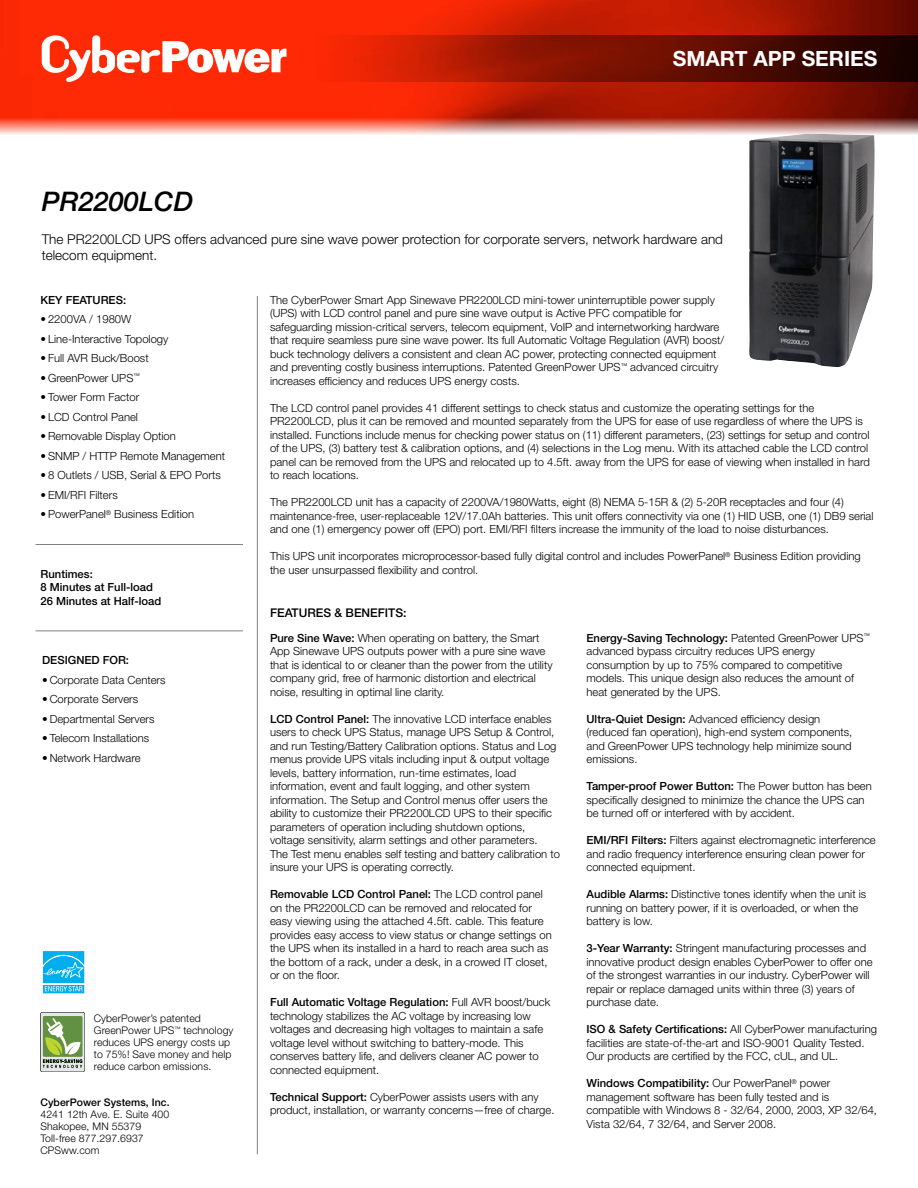
<style>
.page{position:relative;width:918px;height:1188px;background:#fff}
.page>*{position:absolute;margin:0;border:0;box-sizing:border-box;transform-origin:0 0}
.Product_Name{font:italic 500 27px "Helvetica Neue LT Std";color:#000}
.t1{font:700 21px "Helvetica Neue LT Std";color:#fff}
.Product_Descriptor{font:300 13.5px/16.2px "Helvetica Neue LT Std";color:#000}
.Feat____Ben__Header{font:500 12px "Helvetica Neue LT Std";color:#000}
.Paragraph{font:300 11.25px/13.5px "Helvetica Neue LT Std";color:#000}
.Runtime{font:500 11.25px/13.5px "Helvetica Neue LT Std";color:#000}
.Bulletted_Header{font:500 11.25px "Helvetica Neue LT Std";color:#000}
.GreenPower_Tag{font:300 10.5px/12px "Helvetica Neue LT Std";letter-spacing:.005em;color:#000}
.GreenPower_Tag-2{font:500 10.5px "Helvetica Neue LT Std";letter-spacing:.005em;color:#000}
.s1{font-weight:500}
</style>
<div class="page">
<img style="left:0;top:0;width:918px;height:135px">
<svg style="left:42px;top:35px;width:245px;height:47px"></svg>
<svg style="left:287px;top:36px;width:631px;height:46px;background:#851401"></svg>
<hr style="left:257px;top:296px;width:1px;height:858px;background:#808184">
<hr style="left:36px;top:544px;width:207px;height:1px;background:#808184">
<hr style="left:36px;top:631px;width:207px;height:1px;background:#808184">
<img style="left:748px;top:134px;width:128px;height:233px">
<div style="left:41px;top:1013px;width:44px;height:59px;background:linear-gradient(to right,#e6e7e8,#e6e7e8);border-radius:2px"></div>
<div style="left:43px;top:1016px;width:39px;height:41px;background:#629143"></div>
<svg style="left:43px;top:1018px;width:39px;height:50px"></svg>
<svg style="left:43px;top:951px;width:42px;height:43px;background:#37bff2"></svg>
<h2 class="t1" style="left:673px;top:45px;width:206px">SMART APP SERIES</h2>
<p class="Product_Name" style="left:42px;top:186px;width:153px">PR2200LCD</p>
<p class="Product_Descriptor" style="left:42px;top:231px;width:683px">The PR2200LCD UPS offers advanced pure sine wave power protection for corporate servers, network hardware and telecom equipment.</p>
<p class="Bulletted_Header" style="left:40px;top:293px;width:87px">KEY FEATURES:</p>
<p class="Paragraph" style="left:40px;top:312px;width:92px">• 2200VA / 1980W</p>
<p class="Paragraph" style="left:40px;top:332px;width:129px">• Line-Interactive Topology</p>
<p class="Paragraph" style="left:40px;top:351px;width:110px">• Full AVR Buck/Boost</p>
<p class="Paragraph" style="left:40px;top:371px;width:101px">• GreenPower UPS<sup>™</sup></p>
<p class="Paragraph" style="left:40px;top:390px;width:100px">• Tower Form Factor</p>
<p class="Paragraph" style="left:40px;top:410px;width:99px">• LCD Control Panel</p>
<p class="Paragraph" style="left:40px;top:429px;width:137px">• Removable Display Option</p>
<p class="Paragraph" style="left:40px;top:449px;width:186px">• SNMP / HTTP Remote Management</p>
<p class="Paragraph" style="left:40px;top:468px;width:182px">• 8 Outlets / USB, Serial &amp; EPO Ports</p>
<p class="Paragraph" style="left:40px;top:488px;width:79px">• EMI/RFI Filters</p>
<p class="Paragraph" style="left:40px;top:507px;width:155px">• PowerPanel<sup>®</sup> Business Edition</p>
<p class="Runtime" style="left:40px;top:567px;width:114px">Runtimes:<br>8 Minutes at Full-load</p>
<p class="Runtime" style="left:40px;top:594px;width:122px">26 Minutes at Half-load</p>
<p class="Bulletted_Header" style="left:42px;top:653px;width:88px">DESIGNED FOR:</p>
<p class="Paragraph" style="left:42px;top:673px;width:125px">• Corporate Data Centers</p>
<p class="Paragraph" style="left:42px;top:692px;width:98px">• Corporate Servers</p>
<p class="Paragraph" style="left:42px;top:712px;width:114px">• Departmental Servers</p>
<p class="Paragraph" style="left:42px;top:731px;width:109px">• Telecom Installations</p>
<p class="Paragraph" style="left:42px;top:751px;width:100px">• Network Hardware</p>
<p class="GreenPower_Tag" style="left:94px;top:1012px;width:141px">CyberPower’s patented<br>GreenPower UPS<sup>™</sup> technology reduces UPS energy costs up to 75%! Save money and help reduce carbon emissions.</p>
<p class="GreenPower_Tag-2" style="left:40px;top:1096px;width:131px">CyberPower Systems, Inc.</p>
<p class="GreenPower_Tag" style="left:40px;top:1108px;width:130px">4241 12th Ave. E. Suite 400</p>
<p class="GreenPower_Tag" style="left:40px;top:1120px;width:102px">Shakopee, MN 55379</p>
<p class="GreenPower_Tag" style="left:40px;top:1132px;width:105px">Toll-free 877.297.6937</p>
<p class="GreenPower_Tag" style="left:40px;top:1144px;width:60px">CPSww.com</p>
<p class="Paragraph" style="left:270px;top:293px;width:456px">The CyberPower Smart App Sinewave PR2200LCD mini-tower uninterruptible power supply (UPS) with LCD control panel and pure sine wave output is Active PFC compatible for safeguarding mission-critical servers, telecom equipment, VoIP and internetworking hardware that require seamless pure sine wave power. Its full Automatic Voltage Regulation (AVR) boost/ buck technology delivers a consistent and clean AC power, protecting connected equipment and preventing costly business interruptions. Patented GreenPower UPS<sup>™</sup> advanced circuitry increases efficiency and reduces UPS energy costs.</p>
<p class="Paragraph" style="left:270px;top:401px;width:601px">The LCD control panel provides 41 different settings to check status and customize the operating settings for the PR2200LCD, plus it can be removed and mounted separately from the UPS for ease of use regardless of where the UPS is installed. Functions include menus for checking power status on (11) different parameters, (23) settings for setup and control of the UPS, (3) battery test &amp; calibration options, and (4) selections in the Log menu. With its attached cable the LCD control panel can be removed from the UPS and relocated up to 4.5ft. away from the UPS for ease of viewing when installed in hard to reach locations.</p>
<p class="Paragraph" style="left:270px;top:495px;width:605px">The PR2200LCD unit has a capacity of 2200VA/1980Watts, eight (8) NEMA 5-15R &amp; (2) 5-20R receptacles and four (4) maintenance-free, user-replaceable 12V/17.0Ah batteries. This unit offers connectivity via one (1) HID USB, one (1) DB9 serial and one (1) emergency power off (EPO) port. EMI/RFI filters increase the immunity of the load to noise disturbances.</p>
<p class="Paragraph" style="left:270px;top:549px;width:592px">This UPS unit incorporates microprocessor-based fully digital control and includes PowerPanel<sup>®</sup> Business Edition providing the user unsurpassed flexibility and control.</p>
<p class="Feat____Ben__Header" style="left:270px;top:606px;width:138px">FEATURES &amp; BENEFITS:</p>
<p class="Paragraph" style="left:270px;top:631px;width:284px"><span class="s1">Pure Sine Wave:</span> When operating on battery, the Smart App Sinewave UPS outputs power with a pure sine wave that is identical to or cleaner than the power from the utility company grid, free of harmonic distortion and electrical noise, resulting in optimal line clarity.</p>
<p class="Paragraph" style="left:270px;top:712px;width:292px"><span class="s1">LCD Control Panel:</span> The innovative LCD interface enables users to check UPS Status, manage UPS Setup &amp; Control, and run Testing/Battery Calibration options. Status and Log menus provide UPS vitals including input &amp; output voltage levels, battery information, run-time estimates, load information, event and fault logging, and other system information. The Setup and Control menus offer users the ability to customize their PR2200LCD UPS to their specific parameters of operation including shutdown options, voltage sensitivity, alarm settings and other parameters.<br>The Test menu enables self testing and battery calibration to insure your UPS is operating correctly.</p>
<p class="Paragraph" style="left:270px;top:887px;width:283px"><span class="s1">Removable LCD Control Panel:</span> The LCD control panel on the PR2200LCD can be removed and relocated for easy viewing using the attached 4.5ft. cable. This feature provides easy access to view status or change settings on the UPS when its installed in a hard to reach area such as the bottom of a rack, under a desk, in a crowed IT closet, or on the floor.</p>
<p class="Paragraph" style="left:270px;top:995px;width:282px"><span class="s1">Full Automatic Voltage Regulation:</span> Full AVR boost/buck technology stabilizes the AC voltage by increasing low voltages and decreasing high voltages to maintain a safe voltage level without switching to battery-mode. This conserves battery life, and delivers cleaner AC power to connected equipment.</p>
<p class="Paragraph" style="left:270px;top:1090px;width:286px"><span class="s1">Technical Support:</span> CyberPower assists users with any product, installation, or warranty concerns—free of charge.</p>
<p class="Paragraph" style="left:586px;top:631px;width:285px"><span class="s1">Energy-Saving Technology:</span> Patented GreenPower UPS<sup>™ </sup>advanced bypass circuitry reduces UPS energy consumption by up to 75% compared to competitive models. This unique design also reduces the amount of heat generated by the UPS.</p>
<p class="Paragraph" style="left:586px;top:712px;width:267px"><span class="s1">Ultra-Quiet Design:</span> Advanced efficiency design (reduced fan operation), high-end system components, and GreenPower UPS technology help minimize sound emissions.</p>
<p class="Paragraph" style="left:586px;top:779px;width:287px"><span class="s1">Tamper-proof Power Button:</span> The Power button has been specifically designed to minimize the chance the UPS can be turned off or interfered with by accident.</p>
<p class="Paragraph" style="left:586px;top:833px;width:291px"><span class="s1">EMI/RFI Filters:</span> Filters against electromagnetic interference and radio frequency interference ensuring clean power for connected equipment.</p>
<p class="Paragraph" style="left:586px;top:887px;width:281px"><span class="s1">Audible Alarms:</span> Distinctive tones identify when the unit is running on battery power, if it is overloaded, or when the battery is low.</p>
<p class="Paragraph" style="left:586px;top:941px;width:288px"><span class="s1">3-Year Warranty:</span> Stringent manufacturing processes and innovative product design enables CyberPower to offer one of the strongest warranties in our industry. CyberPower will repair or replace damaged units within three (3) years of purchase date.</p>
<p class="Paragraph" style="left:586px;top:1022px;width:292px"><span class="s1">ISO &amp; Safety Certifications:</span> All CyberPower manufacturing facilities are state-of-the-art and ISO-9001 Quality Tested.<br>Our products are certified by the FCC, cUL, and UL.</p>
<p class="Paragraph" style="left:586px;top:1076px;width:292px"><span class="s1">Windows Compatibility:</span> Our PowerPanel<sup>®</sup> power management software has been fully tested and is compatible with Windows 8 - 32/64, 2000, 2003, XP 32/64, Vista 32/64, 7 32/64, and Server 2008.</p>
</div>
